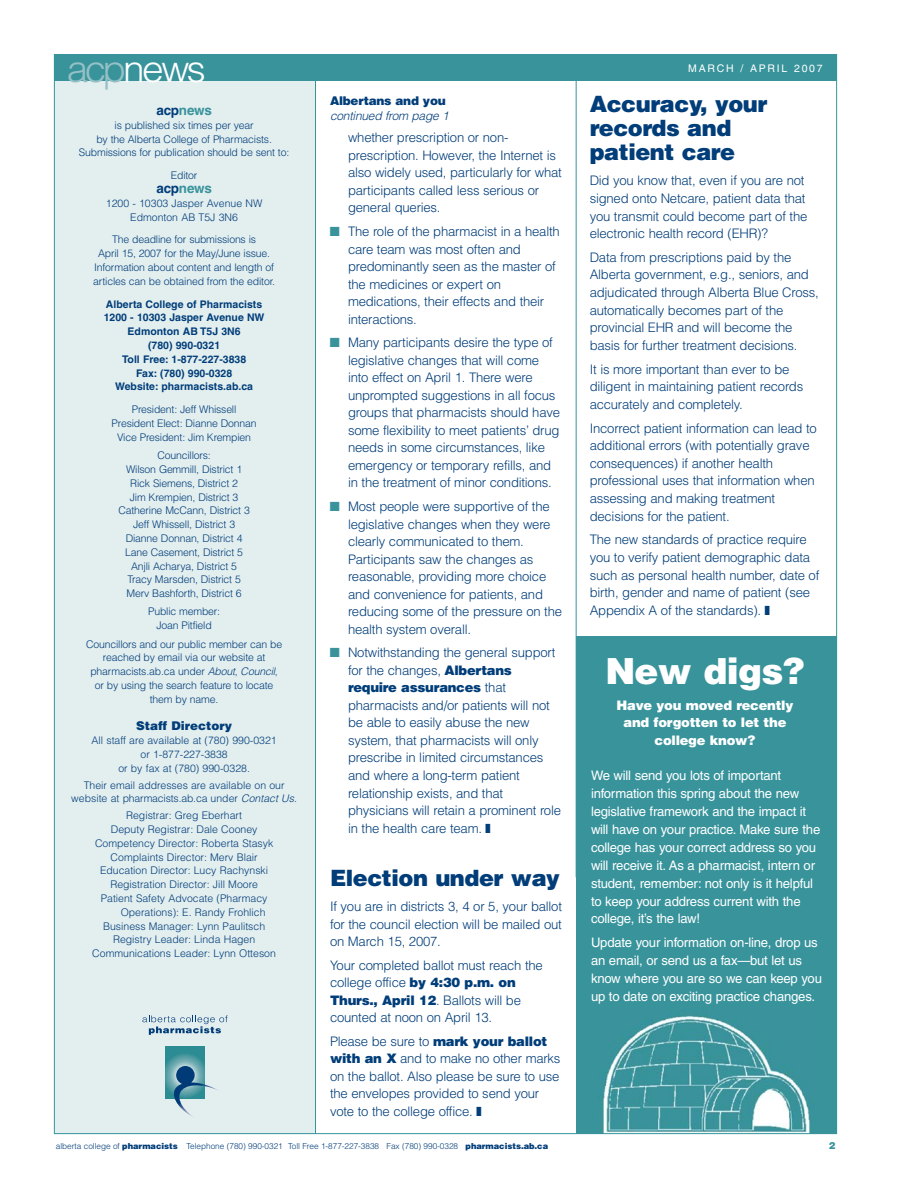
<style>
.page{position:relative;width:918px;height:1188px;background:#fff}
.page>*{position:absolute;margin:0;border:0;box-sizing:border-box;transform-origin:0 0}
.t1{font:300 37.05px "Helvetica";letter-spacing:-.075em;color:#fff;scale:1.05 1}
.t2{font:900 36px "Helvetica";letter-spacing:-.02em;color:#fff}
.t3{font:900 22.5px/24px "Helvetica";letter-spacing:-.02em;color:#003d79}
.t4{font:700 13.5px "Helvetica";letter-spacing:-.015em;color:#38939b}
.t5{font:300 13.2px/17.5px "Helvetica";letter-spacing:-.015em;color:#003d79}
.t6{font:13.2px/17.9px "Helvetica";letter-spacing:-.015em;color:#fff}
.t7{font:900 13.2px/17.7px "Helvetica";letter-spacing:-.02em;color:#fff;text-align:center}
.t8{font:italic 300 12px "Helvetica";color:#003d79}
.t9{font:900 12px "Helvetica";letter-spacing:-.02em;color:#003d79}
.t10{font:900 12px "Helvetica";color:#003d79}
.t11{font:300 10.5px/13.8px "Helvetica";letter-spacing:-.015em;color:#003d79;text-align:center}
.t12{font:700 10.5px/13.8px "Helvetica";color:#003d79;text-align:center}
.t13{font:10.5px "Helvetica";letter-spacing:.165em;color:#fff}
.t14{font:900 9.75px "Helvetica";color:#38939b}
.t15{font:300 8.25px "Helvetica";letter-spacing:-.005em;color:#003d79}
.s1{color:#95c1c6}
.s2{color:#003d79}
.s3{font-style:italic}
.s4{color:#38939b}
.s5{font-weight:900}
</style>
<div class="page">
<div style="left:576px;top:636px;width:261px;height:498px;background:#38939b"></div>
<img style="left:602px;top:1015px;width:208px;height:117px">
<div style="left:54px;top:81px;width:262px;height:1053px;background:#e3eeef"></div>
<hr style="left:315px;top:80px;width:1px;height:1054px;background:#38939b">
<div style="left:54px;top:54px;width:783px;height:27px;background:#38939b"></div>
<hr style="left:576px;top:77px;width:1px;height:801px;background:#38939b">
<svg style="left:142px;top:1015px;width:86px;height:20px"></svg>
<svg style="left:166px;top:1046px;width:38px;height:53px"></svg>
<svg style="left:171px;top:1066px;width:46px;height:51px"></svg>
<h1 class="t1" style="left:67px;top:55px;width:134px"><span class="s1">acp</span>news</h1>
<p class="t13" style="left:688px;top:65px;width:136px">MARCH / APRIL 2007</p>
<p class="t4" style="left:156px;top:105px;width:57px"><span class="s2">acp</span>news</p>
<p class="t11" style="left:79px;top:119px;width:212px">is published six times per year<br>by the Alberta College of Pharmacists.<br>Submissions for publication should be sent to:</p>
<p class="t11" style="left:171px;top:170px;width:28px">Editor</p>
<p class="t4" style="left:156px;top:183px;width:57px"><span class="s2">acp</span>news</p>
<p class="t11" style="left:106px;top:197px;width:158px">1200 - 10303 Jasper Avenue NW<br>Edmonton AB T5J 3N6</p>
<p class="t11" style="left:93px;top:234px;width:183px">The deadline for submissions is<br>April 15, 2007 for the May/June issue.<br>Information about content and length of articles can be obtained from the editor.</p>
<p class="t12" style="left:104px;top:298px;width:162px">Alberta College of Pharmacists<br>1200 - 10303 Jasper Avenue NW<br>Edmonton AB T5J 3N6<br>(780) 990-0321<br>Toll Free: 1-877-227-3838<br>Fax: (780) 990-0328<br>Website: pharmacists.ab.ca</p>
<p class="t11" style="left:112px;top:404px;width:146px">President: Jeff Whissell<br>President Elect: Dianne Donnan<br>Vice President: Jim Krempien</p>
<p class="t11" style="left:118px;top:450px;width:133px">Councillors:<br>Wilson Gemmill, District 1<br>Rick Siemens, District 2<br>Jim Krempien, District 3<br>Catherine McCann, District 3<br>Jeff Whissell, District 3<br>Dianne Donnan, District 4<br>Lane Casement, District 5<br>Anjli Acharya, District 5<br>Tracy Marsden, District 5<br>Merv Bashforth, District 6</p>
<p class="t11" style="left:148px;top:606px;width:74px">Public member:<br>Joan Pitfield</p>
<p class="t11" style="left:86px;top:638px;width:198px">Councillors and our public member can be reached by email via our website at pharmacists.ab.ca under <span class="s3">About</span>, <span class="s3">Council</span>, or by using the search feature to locate them by name.</p>
<p class="t10" style="left:136px;top:722px;width:98px">Staff Directory</p>
<p class="t11" style="left:92px;top:735px;width:187px">All staff are available at (780) 990-0321 or 1-877-227-3838<br>or by fax at (780) 990-0328.</p>
<p class="t11" style="left:71px;top:779px;width:227px">Their email addresses are available on our website at pharmacists.ab.ca under <span class="s3">Contact Us</span>.</p>
<p class="t11" style="left:126px;top:810px;width:118px">Registrar: Greg Eberhart</p>
<p class="t11" style="left:111px;top:823px;width:148px">Deputy Registrar: Dale Cooney</p>
<p class="t11" style="left:95px;top:837px;width:180px">Competency Director: Roberta Stasyk</p>
<p class="t11" style="left:111px;top:851px;width:149px">Complaints Director: Merv Blair</p>
<p class="t11" style="left:100px;top:865px;width:170px">Education Director: Lucy Rachynski</p>
<p class="t11" style="left:110px;top:879px;width:149px">Registration Director: Jill Moore</p>
<p class="t11" style="left:101px;top:892px;width:168px">Patient Safety Advocate (Pharmacy</p>
<p class="t11" style="left:121px;top:906px;width:146px">Operations): E. Randy Frohlich</p>
<p class="t11" style="left:103px;top:920px;width:164px">Business Manager: Lynn Paulitsch</p>
<p class="t11" style="left:113px;top:934px;width:144px">Registry Leader: Linda Hagen</p>
<p class="t11" style="left:92px;top:948px;width:185px">Communications Leader: Lynn Otteson</p>
<p class="t9" style="left:330px;top:96px;width:117px">Albertans and you</p>
<p class="t8" style="left:330px;top:111px;width:123px">continued from page 1</p>
<p class="t5" style="left:348px;top:130px;width:215px">whether prescription or non&shy;prescription. However, the Internet is also widely used, particularly for what participants called less serious or general queries.</p>
<p class="t5" style="left:348px;top:224px;width:213px;text-indent:-18px"><span class="s4">■</span> The role of the pharmacist in a health care team was most often and predominantly seen as the master of the medicines or expert on medications, their effects and their interactions.</p>
<p class="t5" style="left:348px;top:335px;width:214px;text-indent:-18px"><span class="s4">■</span> Many participants desire the type of legislative changes that will come into effect on April 1. There were unprompted suggestions in all focus groups that pharmacists should have some flexibility to meet patients’ drug needs in some circumstances, like emergency or temporary refills, and in the treatment of minor conditions.</p>
<p class="t5" style="left:348px;top:499px;width:216px;text-indent:-18px"><span class="s4">■</span> Most people were supportive of the legislative changes when they were clearly communicated to them.<br>Participants saw the changes as reasonable, providing more choice and convenience for patients, and reducing some of the pressure on the health system overall.</p>
<p class="t5" style="left:348px;top:645px;width:215px;text-indent:-18px"><span class="s4">■</span> Notwithstanding the general support for the changes, <span class="s5">Albertans require assurances</span> that pharmacists and/or patients will not be able to easily abuse the new system, that pharmacists will only prescribe in limited circumstances and where a long-term patient relationship exists, and that physicians will retain a prominent role in the health care team. ■</p>
<h3 class="t3" style="left:330px;top:868px;width:232px">Election under way</h3>
<p class="t5" style="left:330px;top:899px;width:234px;text-align:justify">If you are in districts 3, 4 or 5, your ballot for the council election will be mailed out on March 15, 2007.</p>
<p class="t5" style="left:330px;top:957px;width:214px">Your completed ballot must reach the college office <span class="s5">by 4:30 p.m. on<br>Thurs., April 12</span>. Ballots will be counted at noon on April 13.</p>
<p class="t5" style="left:330px;top:1034px;width:232px">Please be sure to <span class="s5">mark your ballot with an X</span> and to make no other marks on the ballot. Also please be sure to use the envelopes provided to send your vote to the college office. ■</p>
<h3 class="t3" style="left:590px;top:94px;width:179px">Accuracy, your records and patient care</h3>
<p class="t5" style="left:590px;top:173px;width:219px">Did you know that, even if you are not signed onto Netcare, patient data that you transmit could become part of the electronic health record (EHR)?</p>
<p class="t5" style="left:590px;top:250px;width:231px">Data from prescriptions paid by the Alberta government, e.g., seniors, and adjudicated through Alberta Blue Cross, automatically becomes part of the provincial EHR and will become the basis for further treatment decisions.</p>
<p class="t5" style="left:590px;top:361px;width:215px">It is more important than ever to be diligent in maintaining patient records accurately and completely.</p>
<p class="t5" style="left:590px;top:420px;width:229px">Incorrect patient information can lead to additional errors (with potentially grave consequences) if another health professional uses that information when assessing and making treatment decisions for the patient.</p>
<p class="t5" style="left:590px;top:532px;width:231px">The new standards of practice require you to verify patient demographic data such as personal health number, date of birth, gender and name of patient (see Appendix A of the standards). ■</p>
<h2 class="t2" style="left:605px;top:659px;width:201px">New digs?</h2>
<p class="t7" style="left:617px;top:697px;width:178px">Have you moved recently and forgotten to let the college know?</p>
<p class="t6" style="left:591px;top:768px;width:231px">We will send you lots of important information this spring about the new legislative framework and the impact it will have on your practice. Make sure the college has your correct address so you will receive it. As a pharmacist, intern or student, remember: not only is it helpful to keep your address current with the college, it’s the law!</p>
<p class="t6" style="left:591px;top:935px;width:232px">Update your information on-line, drop us an email, or send us a fax—but let us know where you are so we can keep you up to date on exciting practice changes.</p>
<p class="t15" style="left:56px;top:1143px;width:494px">alberta college of <span class="s5">pharmacists</span> Telephone (780) 990-0321 Toll Free 1-877-227-3838 Fax (780) 990-0328 <span class="s5">pharmacists.ab.ca</span></p>
<p class="t14" style="left:829px;top:1142px;width:8px">2</p>
</div>
